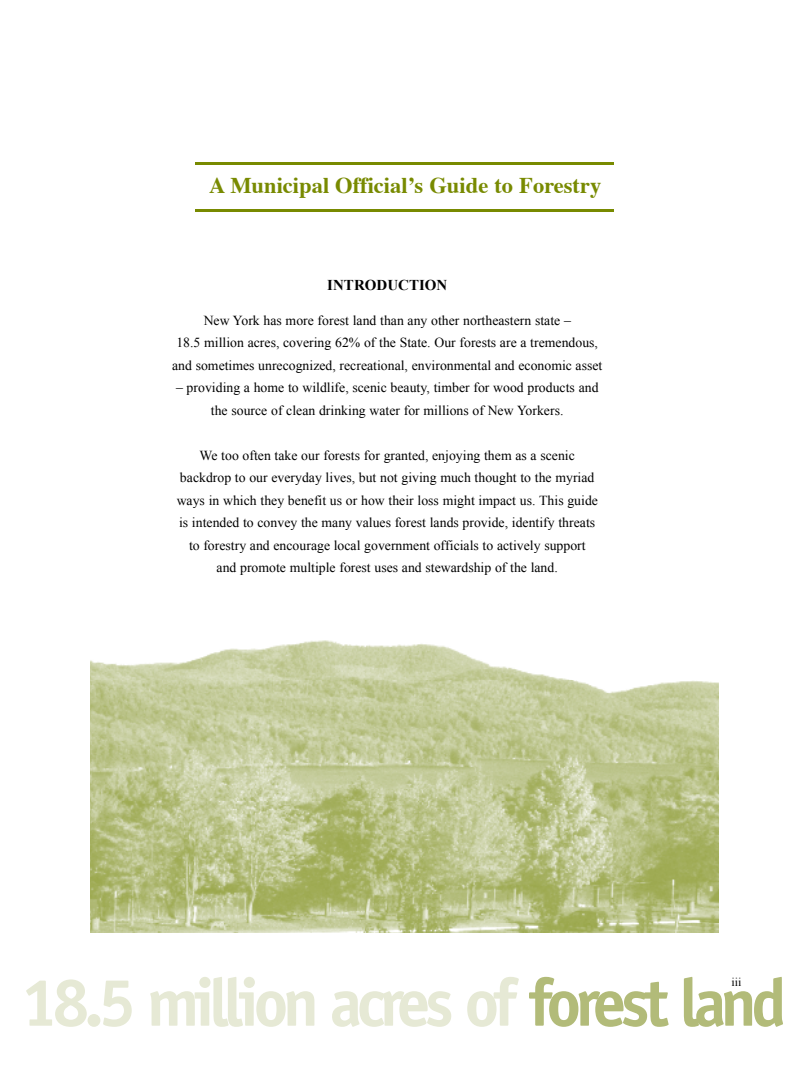
<style>
.page{position:relative;width:810px;height:1080px;background:#fff}
.page>*{position:absolute;margin:0;border:0;box-sizing:border-box;transform-origin:0 0}
.t1{font:700 67.5px "Officina Sans";letter-spacing:-.085em;color:#e6e9d5}
.t2{font:700 22.5px "Times";color:#788a00}
.t3{font:15px "Times New Roman Bd MS";color:#000}
.t4{font:13.75px/22.5px "Times New Roman MS";color:#000;text-align:center}
.t5{font:11.88px "Times New Roman MS";color:#000}
.s1{color:#b2bb79}
</style>
<div class="page">
<hr style="left:196px;top:162px;width:418px;height:2px;background:#788a00">
<hr style="left:196px;top:209px;width:418px;height:3px;background:#788a00">
<img style="left:90px;top:640px;width:629px;height:292px">
<h2 class="t2" style="left:209px;top:177px;width:394px">A Municipal Official’s Guide to Forestry</h2>
<p class="t3" style="left:327px;top:276px;width:122px">INTRODUCTION</p>
<p class="t4" style="left:172px;top:309px;width:432px">New York has more forest land than any other northeastern state –<br>18.5 million acres, covering 62% of the State. Our forests are a tremendous, and sometimes unrecognized, recreational, environmental and economic asset</p>
<p class="t4" style="left:176px;top:376px;width:424px">– providing a home to wildlife, scenic beauty, timber for wood products and the source of clean drinking water for millions of New Yorkers.</p>
<p class="t4" style="left:177px;top:444px;width:423px">We too often take our forests for granted, enjoying them as a scenic backdrop to our everyday lives, but not giving much thought to the myriad ways in which they benefit us or how their loss might impact us. This guide is intended to convey the many values forest lands provide, identify threats to forestry and encourage local government officials to actively support<br>and promote multiple forest uses and stewardship of the land.</p>
<h1 class="t1" style="left:20px;top:977px;width:767px">18.5 million acres of <span class="s1">forest land</span></h1>
<p class="t5" style="left:731px;top:976px;width:11px">iii</p>
</div>
